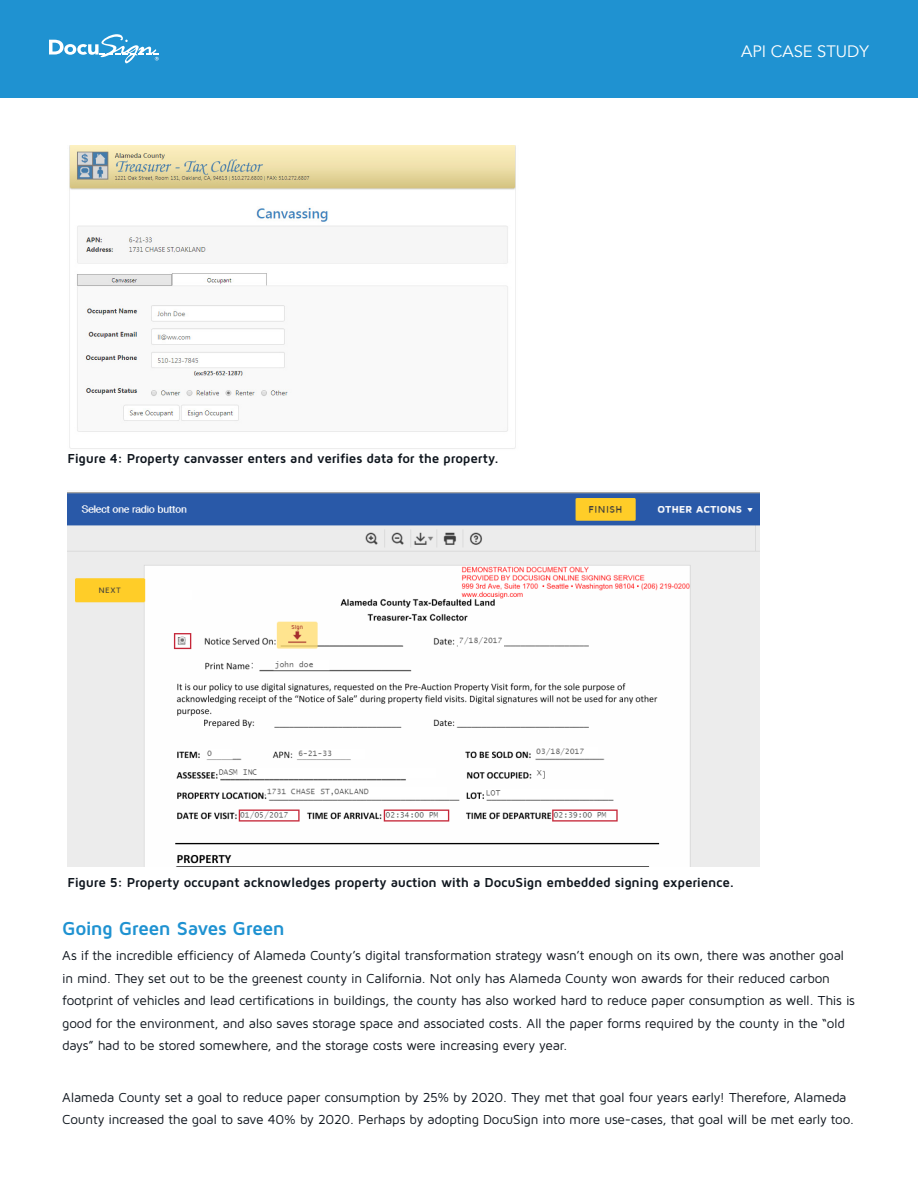
<style>
.page{position:relative;width:918px;height:1188px;background:#fff}
.page>*{position:absolute;margin:0;border:0;box-sizing:border-box;transform-origin:0 0}
.Paragraph_Style__2_c{font:700 19.5px "Maven Pro";letter-spacing:-.03em;color:#1f92d1}
.Eyebrow{font:16.5px "Avenir";color:#fff}
.Paragraph_Style__2_c-2{font:13.5px/22.5px "Maven Pro";letter-spacing:-.02em;color:#0e151d}
.Paragraph_Style__2_c-3{font:700 13.5px "Maven Pro";letter-spacing:-.015em;color:#0e151d}
</style>
<div class="page">
<div style="left:0;top:0;width:918px;height:98px;background:#1f92d1"></div>
<svg style="left:49px;top:34px;width:110px;height:30px"></svg>
<img style="left:69px;top:146px;width:447px;height:303px">
<img style="left:68px;top:492px;width:691px;height:375px">
<p class="Paragraph_Style__2_c-3" style="left:68px;top:450px;width:433px">Figure 4: Property canvasser enters and verifies data for the property.</p>
<p class="Eyebrow" style="left:741px;top:42px;width:129px">API CASE STUDY</p>
<p class="Paragraph_Style__2_c-3" style="left:68px;top:874px;width:669px">Figure 5: Property occupant acknowledges property auction with a DocuSign embedded signing experience.</p>
<p class="Paragraph_Style__2_c" style="left:62px;top:916px;width:224px">Going Green Saves Green</p>
<p class="Paragraph_Style__2_c-2" style="left:62px;top:944px;width:794px">As if the incredible efficiency of Alameda County’s digital transformation strategy wasn’t enough on its own, there was another goal in mind. They set out to be the greenest county in California. Not only has Alameda County won awards for their reduced carbon footprint of vehicles and lead certifications in buildings, the county has also worked hard to reduce paper consumption as well. This is good for the environment, and also saves storage space and associated costs. All the paper forms required by the county in the “old days” had to be stored somewhere, and the storage costs were increasing every year.</p>
<p class="Paragraph_Style__2_c-2" style="left:62px;top:1085px;width:794px">Alameda County set a goal to reduce paper consumption by 25% by 2020. They met that goal four years early! Therefore, Alameda<br>County increased the goal to save 40% by 2020. Perhaps by adopting DocuSign into more use-cases, that goal will be met early too.</p>
</div>
